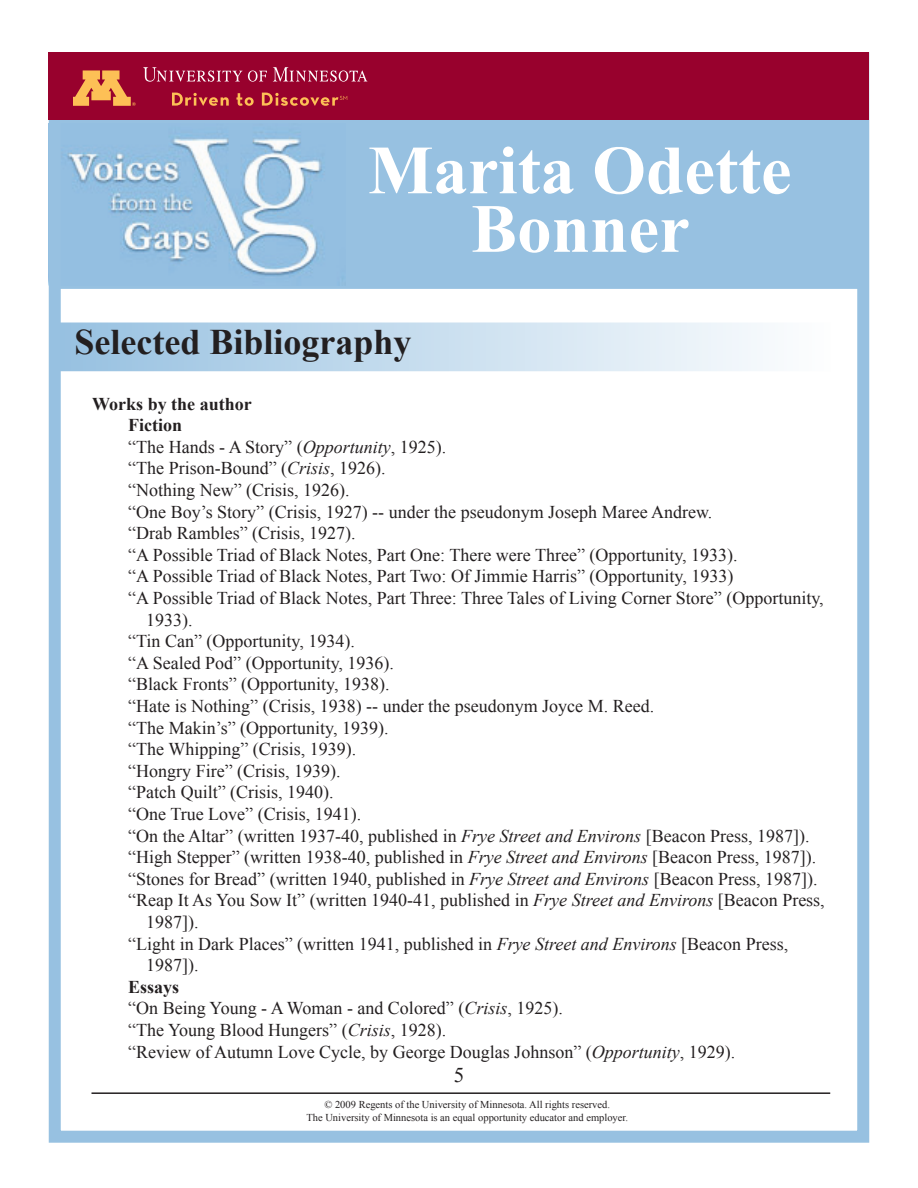
<style>
.page{position:relative;width:918px;height:1188px;background:#fff}
.page>*{position:absolute;margin:0;border:0;box-sizing:border-box;transform-origin:0 0}
.t1{font:700 69px/58.5px "Times New Roman";color:#fff;text-align:center}
.t2{font:700 36px "Times New Roman";color:#231f20}
.t3{font:21px "Times New Roman";color:#231f20}
.t4{font:18px/21.6px "Times New Roman";color:#231f20}
.t5{font:700 18px "Times New Roman";color:#231f20}
.t6{font:10.5px/13.5px "Times New Roman";color:#231f20;text-align:center}
.s1{font-style:italic}
.s2{font-weight:700}
</style>
<div class="page">
<div style="left:56px;top:117px;width:810px;height:173px;background:#97c1e1;border:2px solid #fff"></div>
<img style="left:63px;top:132px;width:281px;height:148px">
<hr style="left:92px;top:1092px;width:738px;height:2px;background:#231f20">
<div style="left:56px;top:321px;width:776px;height:52px;background:linear-gradient(to right,#96c0e1,#fdfefe);border:2px solid #fff"></div>
<div style="left:49px;top:52px;width:820px;height:1091px;border:12px solid #97c1e1"></div>
<div style="left:49px;top:52px;width:820px;height:67px;background:#98012d"></div>
<svg style="left:74px;top:70px;width:62px;height:36px"></svg>
<svg style="left:273px;top:67px;width:94px;height:15px"></svg>
<svg style="left:143px;top:67px;width:124px;height:15px"></svg>
<svg style="left:172px;top:93px;width:57px;height:13px"></svg>
<svg style="left:236px;top:93px;width:18px;height:13px"></svg>
<svg style="left:262px;top:93px;width:85px;height:13px"></svg>
<h1 class="t1" style="left:368px;top:139px;width:425px">Marita Odette<br>Bonner</h1>
<h2 class="t2" style="left:75px;top:317px;width:339px">Selected Bibliography</h2>
<p class="t5" style="left:92px;top:391px;width:161px">Works by the author</p>
<p class="t5" style="left:128px;top:413px;width:55px">Fiction</p>
<p class="t4" style="left:128px;top:436px;width:319px">“The Hands - A Story” (<span class="s1">Opportunity</span>, 1925).</p>
<p class="t4" style="left:128px;top:457px;width:259px">“The Prison-Bound” (<span class="s1">Crisis</span>, 1926).</p>
<p class="t4" style="left:128px;top:479px;width:223px">“Nothing New” (Crisis, 1926).</p>
<p class="t4" style="left:128px;top:500px;width:586px">“One Boy’s Story” (Crisis, 1927) -- under the pseudonym Joseph Maree Andrew.</p>
<p class="t4" style="left:128px;top:522px;width:229px">“Drab Rambles” (Crisis, 1927).</p>
<p class="t4" style="left:128px;top:544px;width:611px">“A Possible Triad of Black Notes, Part One: There were Three” (Opportunity, 1933).</p>
<p class="t4" style="left:128px;top:565px;width:607px">“A Possible Triad of Black Notes, Part Two: Of Jimmie Harris” (Opportunity, 1933)</p>
<p class="t4" style="left:128px;top:587px;width:697px">“A Possible Triad of Black Notes, Part Three: Three Tales of Living Corner Store” (Opportunity,</p>
<p class="t4" style="left:146px;top:608px;width:48px">1933).</p>
<p class="t4" style="left:128px;top:630px;width:228px">“Tin Can” (Opportunity, 1934).</p>
<p class="t4" style="left:128px;top:652px;width:267px">“A Sealed Pod” (Opportunity, 1936).</p>
<p class="t4" style="left:128px;top:673px;width:263px">“Black Fronts” (Opportunity, 1938).</p>
<p class="t4" style="left:128px;top:695px;width:527px">“Hate is Nothing” (Crisis, 1938) -- under the pseudonym Joyce M. Reed.</p>
<p class="t4" style="left:128px;top:716px;width:262px">“The Makin’s” (Opportunity, 1939).</p>
<p class="t4" style="left:128px;top:738px;width:230px">“The Whipping” (Crisis, 1939).</p>
<p class="t4" style="left:128px;top:760px;width:214px">“Hongry Fire” (Crisis, 1939).</p>
<p class="t4" style="left:128px;top:781px;width:207px">“Patch Quilt” (Crisis, 1940).</p>
<p class="t4" style="left:128px;top:803px;width:234px">“One True Love” (Crisis, 1941).</p>
<p class="t4" style="left:128px;top:824px;width:683px">“On the Altar” (written 1937-40, published in <span class="s1">Frye Street and Environs</span> [Beacon Press, 1987]).</p>
<p class="t4" style="left:128px;top:846px;width:690px">“High Stepper” (written 1938-40, published in <span class="s1">Frye Street and Environs</span> [Beacon Press, 1987]).</p>
<p class="t4" style="left:128px;top:868px;width:691px">“Stones for Bread” (written 1940, published in <span class="s1">Frye Street and Environs</span> [Beacon Press, 1987]).</p>
<p class="t4" style="left:128px;top:889px;width:698px">“Reap It As You Sow It” (written 1940-41, published in <span class="s1">Frye Street and Environs</span> [Beacon Press,</p>
<p class="t4" style="left:146px;top:911px;width:54px">1987]).</p>
<p class="t4" style="left:128px;top:932px;width:662px">“Light in Dark Places” (written 1941, published in <span class="s1">Frye Street and Environs</span> [Beacon Press,</p>
<p class="t4" style="left:146px;top:954px;width:54px">1987]).</p>
<p class="t4" style="left:128px;top:976px;width:609px"><span class="s2">Essays<br></span>“On Being Young - A Woman - and Colored” (<span class="s1">Crisis</span>, 1925).<br>“The Young Blood Hungers” (<span class="s1">Crisis</span>, 1928).<br>“Review of Autumn Love Cycle, by George Douglas Johnson” (<span class="s1">Opportunity</span>, 1929).</p>
<p class="t3" style="left:454px;top:1061px;width:12px">5</p>
<p class="t6" style="left:306px;top:1098px;width:323px">© 2009 Regents of the University of Minnesota. All rights reserved.<br>The University of Minnesota is an equal opportunity educator and employer.</p>
</div>
